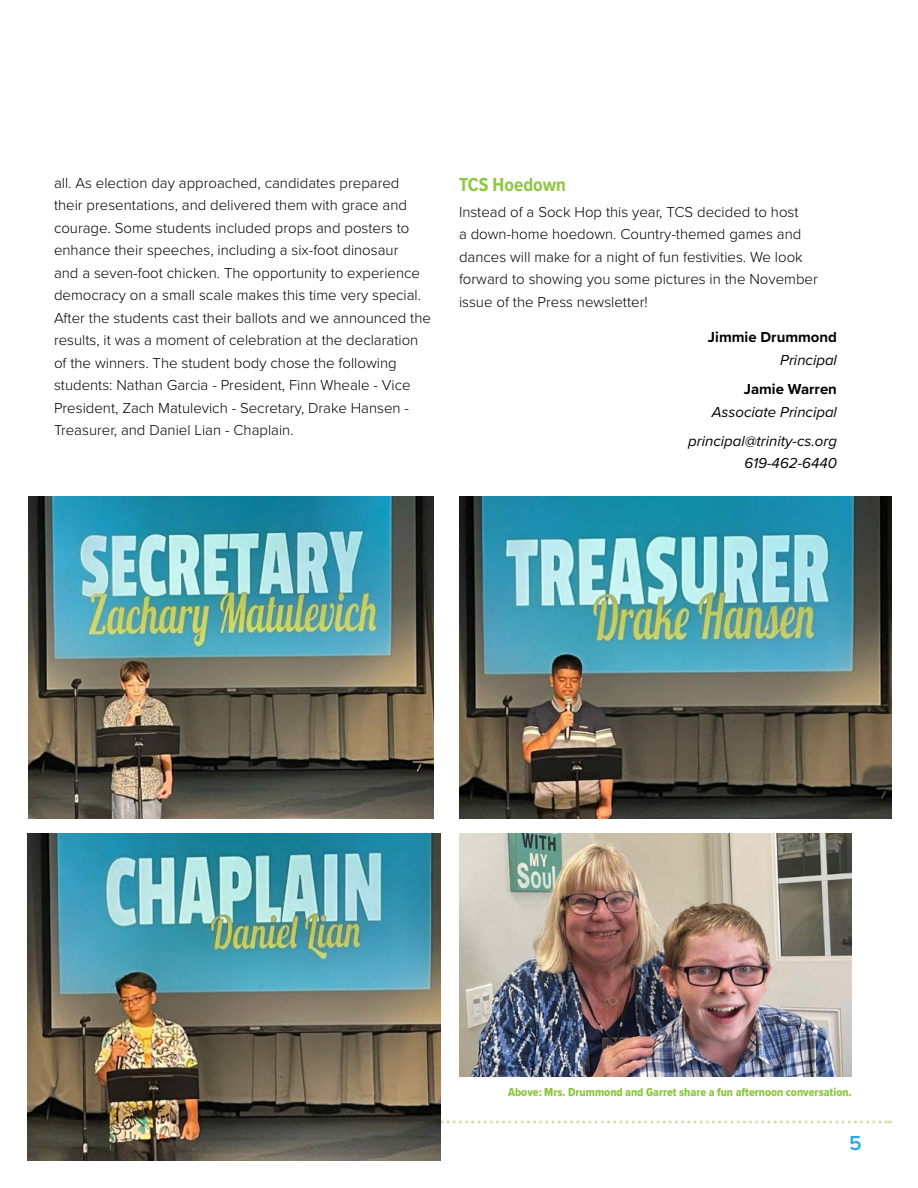
<style>
.page{position:relative;width:918px;height:1188px;background:#fff}
.page>*{position:absolute;margin:0;border:0;box-sizing:border-box;transform-origin:0 0}
.t1{font:600 21px "Proxima Nova";color:#28aae1}
.t2{font:700 19.5px "Proxima Nova Cond";color:#8dc63f}
.t3{font:300 15px/22.5px "Proxima Nova";color:#000}
.t4{font:italic 15px/29.2px "Proxima Nova";color:#000;text-align:right}
.t5{font:700 15px "Proxima Nova";color:#000}
.t6{font:12px "Proxima Nova Cond Extrabld";color:#8dc63f}
</style>
<div class="page">
<svg style="left:441px;top:1120px;width:450px;height:4px"></svg>
<img style="left:28px;top:496px;width:406px;height:323px">
<img style="left:460px;top:496px;width:432px;height:323px">
<img style="left:27px;top:834px;width:414px;height:327px">
<img style="left:460px;top:834px;width:392px;height:243px">
<p class="t3" style="left:54px;top:171px;width:379px">all. As election day approached, candidates prepared their presentations, and delivered them with grace and courage. Some students included props and posters to enhance their speeches, including a six-foot dinosaur<br>and a seven-foot chicken. The opportunity to experience democracy on a small scale makes this time very special.<br>After the students cast their ballots and we announced the results, it was a moment of celebration at the declaration of the winners. The student body chose the following students: Nathan Garcia - President, Finn Wheale - Vice President, Zach Matulevich - Secretary, Drake Hansen - Treasurer, and Daniel Lian - Chaplain.</p>
<h2 class="t2" style="left:459px;top:170px;width:109px">TCS Hoedown</h2>
<p class="t3" style="left:459px;top:200px;width:360px">Instead of a Sock Hop this year, TCS decided to host<br>a down-home hoedown. Country-themed games and dances will make for a night of fun festivities. We look forward to showing you some pictures in the November issue of the Press newsletter!</p>
<p class="t5" style="left:708px;top:326px;width:131px">Jimmie Drummond</p>
<p class="t4" style="left:780px;top:345px;width:58px">Principal</p>
<p class="t5" style="left:744px;top:378px;width:95px">Jamie Warren</p>
<p class="t4" style="left:688px;top:396px;width:150px">Associate Principal principal@trinity-cs.org</p>
<p class="t4" style="left:744px;top:448px;width:94px">619-462-6440</p>
<p class="t6" style="left:508px;top:1084px;width:345px">Above: Mrs. Drummond and Garret share a fun afternoon conversation.</p>
<h1 class="t1" style="left:849px;top:1127px;width:14px">5</h1>
</div>
